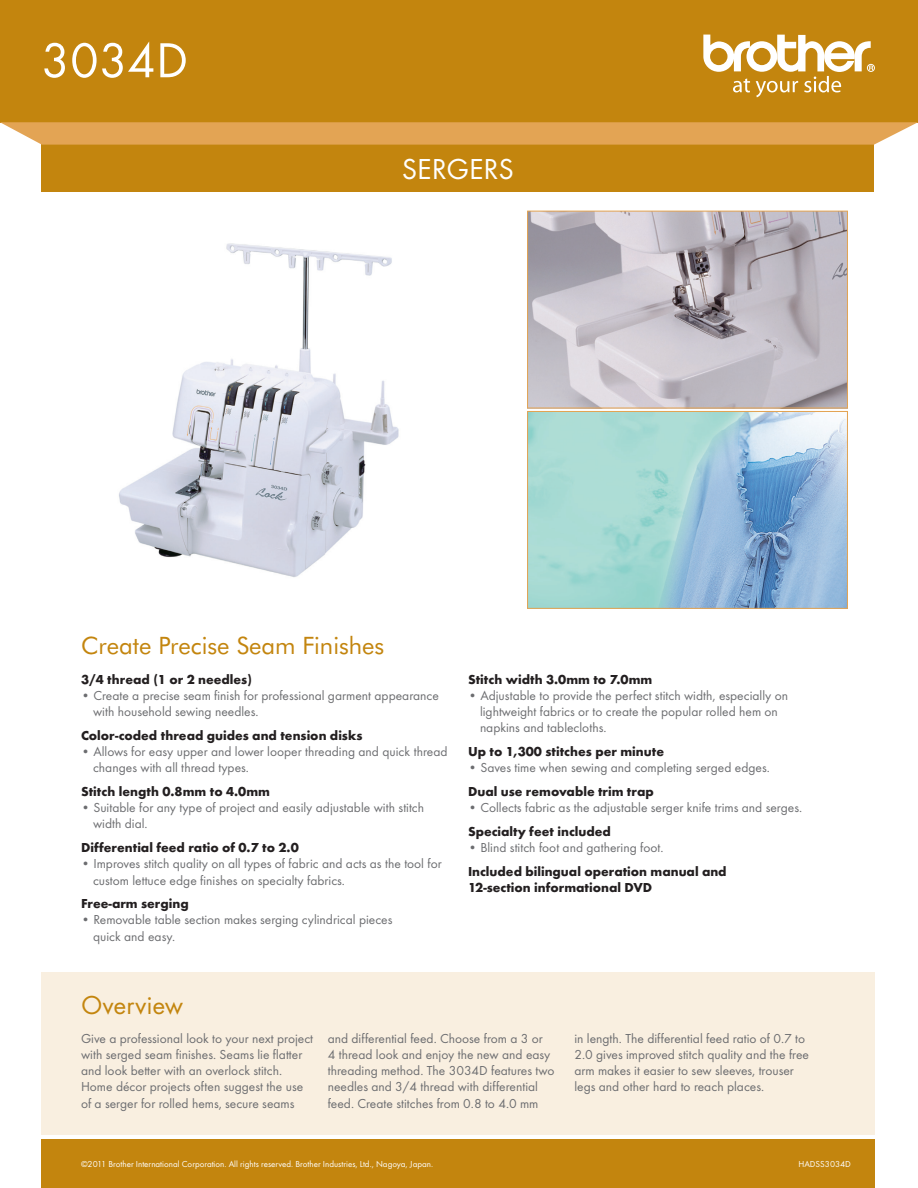
<style>
.page{position:relative;width:918px;height:1188px;background:#fff}
.page>*{position:absolute;margin:0;border:0;box-sizing:border-box;transform-origin:0 0}
.t1{font:51px "Futura T";color:#fff}
.t2{font:30px "Futura T";color:#fff}
.t3{font:27px "Futura T";color:#c3850e}
.t4{font:24px "Futura BT";color:#c3850e}
.t5{font:13.5px/16.2px "Futura T";color:#6c6d70}
.t6{font:700 13.5px/16.2px "Futura T";color:#231f20}
.t7{font:9px "Futura T";color:#fff}
</style>
<div class="page">
<img style="left:119px;top:243px;width:280px;height:334px">
<div style="left:42px;top:143px;width:832px;height:48px;background:#c3850e"></div>
<div style="left:0;top:0;width:918px;height:122px;background:#c3850e"></div>
<div style="left:41px;top:1140px;width:834px;height:48px;background:#c3850e"></div>
<div style="left:41px;top:972px;width:834px;height:163px;background:#f9efe0"></div>
<svg style="left:0;top:122px;width:918px;height:23px;background:#e3a75a"></svg>
<div style="left:867px;top:64px;width:8px;height:8px;border:1px solid #fff;border-radius:50%"></div>
<svg style="left:703px;top:35px;width:170px;height:62px"></svg>
<img style="left:529px;top:213px;width:317px;height:194px">
<div style="left:527px;top:211px;width:321px;height:198px;border:1px solid #e3a454"></div>
<img style="left:529px;top:413px;width:317px;height:194px">
<div style="left:527px;top:411px;width:321px;height:198px;border:1px solid #e3a454"></div>
<p class="t1" style="left:41px;top:31px;width:149px">3034D</p>
<p class="t2" style="left:402px;top:152px;width:114px">SERGERS</p>
<p class="t4" style="left:81px;top:631px;width:305px">Create Precise Seam Finishes</p>
<p class="t6" style="left:81px;top:671px;width:172px">3/4 thread (1 or 2 needles)</p>
<p class="t5" style="left:93px;top:687px;width:347px;text-indent:-12px">• Create a precise seam finish for professional garment appearance with household sewing needles.</p>
<p class="t6" style="left:81px;top:727px;width:283px">Color-coded thread guides and tension disks</p>
<p class="t5" style="left:93px;top:743px;width:356px;text-indent:-12px">• Allows for easy upper and lower looper threading and quick thread changes with all thread types.</p>
<p class="t6" style="left:81px;top:783px;width:191px">Stitch length 0.8mm to 4.0mm</p>
<p class="t5" style="left:93px;top:799px;width:333px;text-indent:-12px">• Suitable for any type of project and easily adjustable with stitch width dial.</p>
<p class="t6" style="left:81px;top:839px;width:219px">Differential feed ratio of 0.7 to 2.0</p>
<p class="t5" style="left:93px;top:856px;width:350px;text-indent:-12px">• Improves stitch quality on all types of fabric and acts as the tool for custom lettuce edge finishes on specialty fabrics.</p>
<p class="t6" style="left:81px;top:896px;width:109px">Free-arm serging</p>
<p class="t5" style="left:93px;top:912px;width:301px;text-indent:-12px">• Removable table section makes serging cylindrical pieces quick and easy.</p>
<p class="t3" style="left:81px;top:989px;width:104px">Overview</p>
<p class="t6" style="left:468px;top:671px;width:186px">Stitch width 3.0mm to 7.0mm</p>
<p class="t5" style="left:480px;top:687px;width:310px;text-indent:-12px">• Adjustable to provide the perfect stitch width, especially on lightweight fabrics or to create the popular rolled hem on napkins and tablecloths.</p>
<p class="t6" style="left:468px;top:743px;width:198px">Up to 1,300 stitches per minute</p>
<p class="t5" style="left:468px;top:759px;width:303px">• Saves time when sewing and completing serged edges.</p>
<p class="t6" style="left:468px;top:783px;width:187px">Dual use removable trim trap</p>
<p class="t5" style="left:468px;top:799px;width:336px">• Collects fabric as the adjustable serger knife trims and serges.</p>
<p class="t6" style="left:468px;top:823px;width:144px">Specialty feet included</p>
<p class="t5" style="left:468px;top:839px;width:197px">• Blind stitch foot and gathering foot.</p>
<p class="t6" style="left:468px;top:863px;width:260px">Included bilingual operation manual and<br>12-section informational DVD</p>
<p class="t5" style="left:81px;top:1030px;width:234px">Give a professional look to your next project with serged seam finishes. Seams lie flatter and look better with an overlock stitch.<br>Home décor projects often suggest the use of a serger for rolled hems, secure seams</p>
<p class="t5" style="left:328px;top:1030px;width:228px">and differential feed. Choose from a 3 or<br>4 thread look and enjoy the new and easy threading method. The 3034D features two needles and 3/4 thread with differential feed. Create stitches from 0.8 to 4.0 mm</p>
<p class="t5" style="left:574px;top:1030px;width:236px">in length. The differential feed ratio of 0.7 to 2.0 gives improved stitch quality and the free arm makes it easier to sew sleeves, trouser legs and other hard to reach places.</p>
<p class="t7" style="left:81px;top:1159px;width:354px">©2011 Brother International Corporation. All rights reserved. Brother Industries, Ltd., Nagoya, Japan.</p>
<p class="t7" style="left:798px;top:1159px;width:54px">HADSS3034D</p>
</div>
